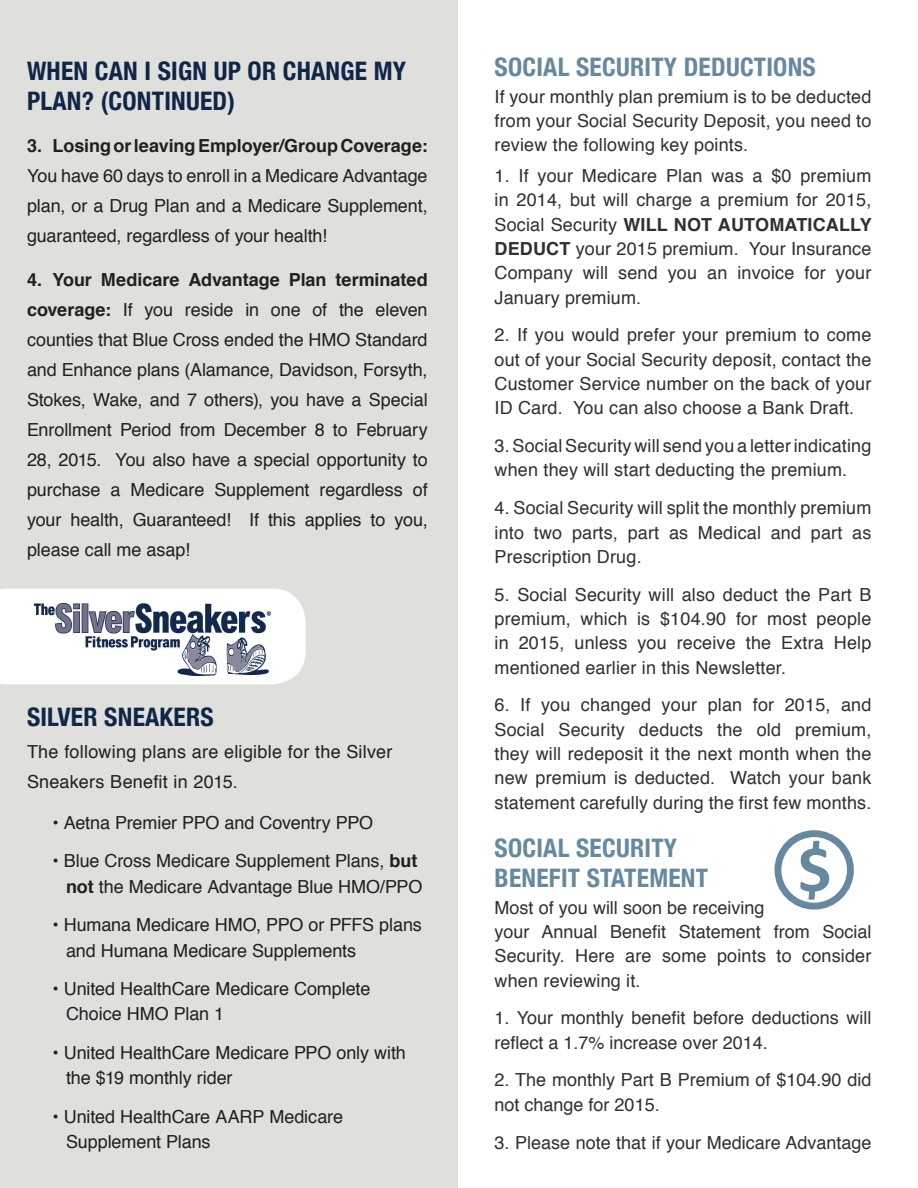
<style>
.page{position:relative;width:918px;height:1188px;background:#fff}
.page>*{position:absolute;margin:0;border:0;box-sizing:border-box;transform-origin:0 0}
.t1{font:700 condensed 25.5px/30px "Helvetica Neue";letter-spacing:.01em;color:#0f2649}
.t2{font:700 condensed 25.5px/30px "Helvetica Neue";letter-spacing:.01em;color:#6789a0}
.t3{font:18px/24.3px "Helvetica";letter-spacing:.01em;color:#312f30;text-align:justify}
.t4{font:18px/30px "Helvetica";letter-spacing:-.005em;color:#231f20}
.t5{font:18px/30px "Helvetica";letter-spacing:.015em;color:#231f20}
.t6{font:700 18px "Helvetica";color:#231f20}
.s1{font-weight:700}
</style>
<div class="page">
<div style="left:0;top:0;width:458px;height:1188px;background:#dfdfdc"></div>
<div style="left:0;top:589px;width:306px;height:95px;background:#fff"></div>
<img style="left:35px;top:603px;width:236px;height:73px">
<svg style="left:800px;top:841px;width:29px;height:59px"></svg>
<div style="left:775px;top:830px;width:79px;height:80px;border:7px solid #6789a0;border-radius:50%"></div>
<h1 class="t1" style="left:27px;top:54px;width:381px">WHEN CAN I SIGN UP OR CHANGE MY<br>PLAN? (CONTINUED)</h1>
<p class="t6" style="left:27px;top:131px;width:402px">3. Losing or leaving Employer/Group Coverage:</p>
<p class="t4" style="left:27px;top:161px;width:402px;text-align:justify">You have 60 days to enroll in a Medicare Advantage plan, or a Drug Plan and a Medicare Supplement, guaranteed, regardless of your health!</p>
<p class="t4" style="left:27px;top:265px;width:402px;text-align:justify"><span class="s1">4. Your Medicare Advantage Plan terminated coverage:</span> If you reside in one of the eleven counties that Blue Cross ended the HMO Standard and Enhance plans (Alamance, Davidson, Forsyth, Stokes, Wake, and 7 others), you have a Special Enrollment Period from December 8 to February 28, 2015. You also have a special opportunity to purchase a Medicare Supplement regardless of your health, Guaranteed! If this applies to you, please call me asap!</p>
<h1 class="t1" style="left:27px;top:700px;width:188px">SILVER SNEAKERS</h1>
<p class="t5" style="left:27px;top:737px;width:367px">The following plans are eligible for the Silver<br>Sneakers Benefit in 2015.</p>
<p class="t4" style="left:53px;top:808px;width:322px">• Aetna Premier PPO and Coventry PPO</p>
<p class="t4" style="left:53px;top:849px;width:371px;line-height:25.2px;text-align:right">• Blue Cross Medicare Supplement Plans, <span class="s1">but not</span> the Medicare Advantage Blue HMO/PPO</p>
<p class="t4" style="left:66px;top:913px;width:357px;line-height:25.2px;text-indent:-14px">• Humana Medicare HMO, PPO or PFFS plans and Humana Medicare Supplements</p>
<p class="t4" style="left:66px;top:977px;width:306px;line-height:25.2px;text-indent:-14px">• United HealthCare Medicare Complete<br>Choice HMO Plan 1</p>
<p class="t4" style="left:66px;top:1041px;width:341px;line-height:25.2px;text-indent:-14px">• United HealthCare Medicare PPO only with the $19 monthly rider</p>
<p class="t4" style="left:66px;top:1105px;width:279px;line-height:25.2px;text-indent:-14px">• United HealthCare AARP Medicare<br>Supplement Plans</p>
<h1 class="t2" style="left:495px;top:50px;width:323px">SOCIAL SECURITY DEDUCTIONS</h1>
<p class="t3" style="left:495px;top:85px;width:378px">If your monthly plan premium is to be deducted from your Social Security Deposit, you need to review the following key points.</p>
<p class="t3" style="left:495px;top:164px;width:379px">1. If your Medicare Plan was a $0 premium in 2014, but will charge a premium for 2015, Social Security <span class="s1">WILL NOT AUTOMATICALLY DEDUCT</span> your 2015 premium. Your Insurance Company will send you an invoice for your January premium.</p>
<p class="t3" style="left:495px;top:324px;width:378px">2. If you would prefer your premium to come out of your Social Security deposit, contact the Customer Service number on the back of your ID Card. You can also choose a Bank Draft.</p>
<p class="t3" style="left:495px;top:434px;width:378px">3. Social Security will send you a letter indicating when they will start deducting the premium.</p>
<p class="t3" style="left:495px;top:496px;width:378px">4. Social Security will split the monthly premium into two parts, part as Medical and part as Prescription Drug.</p>
<p class="t3" style="left:495px;top:583px;width:378px">5. Social Security will also deduct the Part B premium, which is $104.90 for most people in 2015, unless you receive the Extra Help mentioned earlier in this Newsletter.</p>
<p class="t3" style="left:495px;top:693px;width:378px">6. If you changed your plan for 2015, and Social Security deducts the old premium, they will redeposit it the next month when the new premium is deducted. Watch your bank statement carefully during the first few months.</p>
<h1 class="t2" style="left:495px;top:831px;width:215px">SOCIAL SECURITY<br>BENEFIT STATEMENT</h1>
<p class="t3" style="left:495px;top:896px;width:378px;text-align:left">Most of you will soon be receiving<br>your Annual Benefit Statement from Social Security. Here are some points to consider when reviewing it.</p>
<p class="t3" style="left:495px;top:1006px;width:378px">1. Your monthly benefit before deductions will reflect a 1.7% increase over 2014.</p>
<p class="t3" style="left:495px;top:1069px;width:378px">2. The monthly Part B Premium of $104.90 did not change for 2015.</p>
<p class="t3" style="left:495px;top:1131px;width:378px">3. Please note that if your Medicare Advantage</p>
</div>
